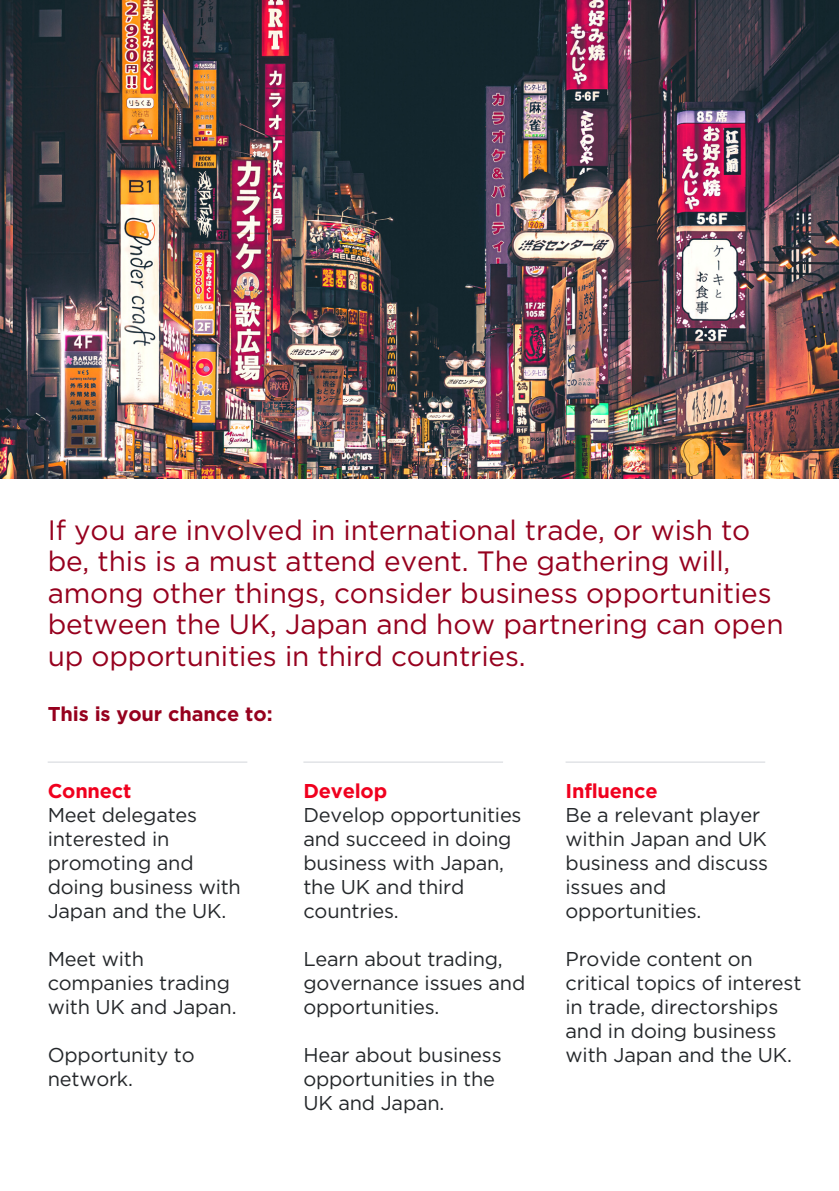
<style>
.page{position:relative;width:839px;height:1191px;background:#fff}
.page>*{position:absolute;margin:0;border:0;box-sizing:border-box;transform-origin:0 0}
.t1{font:28px/31.6px "Gotham";letter-spacing:-.005em;color:#96001e}
.t2{font:20px/24px "Gotham";letter-spacing:-.01em;color:#24272a}
.t3{font:700 20px "Gotham HTF";letter-spacing:-.005em;color:#96001e}
.t4{font:700 20px "Gotham";letter-spacing:-.01em;color:#f0001e}
.t5{font:700 20px "Gotham HTF";letter-spacing:-.01em;color:#f0001e}
</style>
<div class="page">
<img style="left:0;top:0;width:838px;height:479px">
<hr style="left:48px;top:761px;width:199px;height:2px;background:#e1e3e6">
<hr style="left:303px;top:761px;width:200px;height:2px;background:#e1e3e6">
<hr style="left:565px;top:761px;width:200px;height:2px;background:#e1e3e6">
<p class="t1" style="left:48px;top:515px;width:737px">If you are involved in international trade, or wish to be, this is a must attend event. The gathering will, among other things, consider business opportunities between the UK, Japan and how partnering can open up opportunities in third countries.</p>
<p class="t3" style="left:48px;top:702px;width:226px">This is your chance to:</p>
<p class="t4" style="left:48px;top:782px;width:85px">Connect</p>
<p class="t2" style="left:48px;top:804px;width:195px">Meet delegates interested in promoting and doing business with<br>Japan and the UK.</p>
<p class="t2" style="left:48px;top:948px;width:190px">Meet with companies trading with UK and Japan.</p>
<p class="t2" style="left:48px;top:1044px;width:148px">Opportunity to network.</p>
<p class="t4" style="left:303px;top:782px;width:85px">Develop</p>
<p class="t2" style="left:303px;top:804px;width:220px">Develop opportunities and succeed in doing business with Japan, the UK and third countries.</p>
<p class="t2" style="left:303px;top:948px;width:223px">Learn about trading, governance issues and opportunities.</p>
<p class="t2" style="left:303px;top:1044px;width:200px">Hear about business opportunities in the<br>UK and Japan.</p>
<p class="t5" style="left:565px;top:780px;width:94px">Influence</p>
<p class="t2" style="left:565px;top:804px;width:204px">Be a relevant player within Japan and UK business and discuss issues and opportunities.</p>
<p class="t2" style="left:565px;top:948px;width:237px">Provide content on critical topics of interest in trade, directorships and in doing business with Japan and the UK.</p>
</div>
